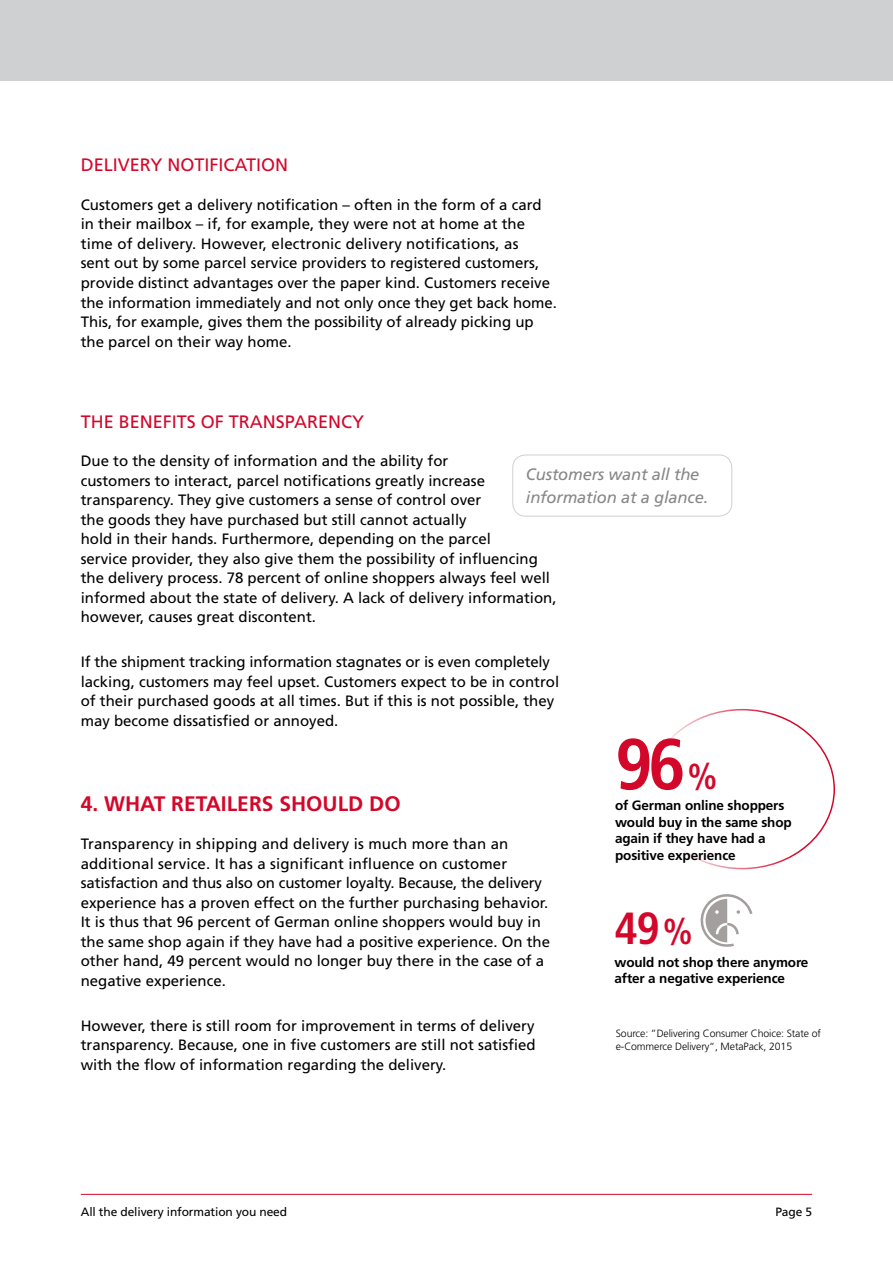
<style>
.page{position:relative;width:893px;height:1263px;background:#fff}
.page>*{position:absolute;margin:0;border:0;box-sizing:border-box;transform-origin:0 0}
.t1{font:700 condensed 72px "Frutiger LT Std";color:#d3072a}
.t2{font:700 condensed 45px "Frutiger LT Std";color:#d3072a}
.t3{font:700 21px "Frutiger";color:#d3072a}
.t4{font:18px "Frutiger";color:#d3072a}
.t5{font:italic 16.5px/22.5px "Frutiger LT Std";letter-spacing:-.01em;color:#878787}
.t6{font:15px/19.5px "Frutiger";color:#000}
.t7{font:700 13.5px/16.5px "Frutiger";letter-spacing:-.01em;color:#000}
.t8{font:12px "Frutiger";letter-spacing:-.01em;color:#000}
.t9{font:300 10.5px/12.8px "Frutiger LT Pro";letter-spacing:-.01em;color:#000}
.s1{font-size:36px}
</style>
<div class="page">
<hr style="left:81px;top:1194px;width:731px;height:1px;background:#d3072a">
<div style="left:0;top:0;width:893px;height:81px;background:#cfd0d2"></div>
<svg style="left:700px;top:894px;width:52px;height:53px"></svg>
<div style="left:512px;top:455px;width:220px;height:61px;border:1px solid #cfd0d2;border-radius:13px"></div>
<p class="t4" style="left:81px;top:154px;width:209px">DELIVERY NOTIFICATION</p>
<p class="t6" style="left:81px;top:195px;width:478px">Customers get a delivery notification – often in the form of a card in their mailbox – if, for example, they were not at home at the time of delivery. However, electronic delivery notifications, as<br>sent out by some parcel service providers to registered customers, provide distinct advantages over the paper kind. Customers receive the information immediately and not only once they get back home.<br>This, for example, gives them the possibility of already picking up the parcel on their way home.</p>
<p class="t4" style="left:81px;top:411px;width:285px">THE BENEFITS OF TRANSPARENCY</p>
<p class="t6" style="left:81px;top:451px;width:477px">Due to the density of information and the ability for<br>customers to interact, parcel notifications greatly increase transparency. They give customers a sense of control over<br>the goods they have purchased but still cannot actually<br>hold in their hands. Furthermore, depending on the parcel<br>service provider, they also give them the possibility of influencing the delivery process. 78 percent of online shoppers always feel well informed about the state of delivery. A lack of delivery information, however, causes great discontent.</p>
<p class="t6" style="left:81px;top:652px;width:480px">If the shipment tracking information stagnates or is even completely lacking, customers may feel upset. Customers expect to be in control of their purchased goods at all times. But if this is not possible, they may become dissatisfied or annoyed.</p>
<p class="t5" style="left:526px;top:464px;width:184px">Customers want all the information at a glance.</p>
<h3 class="t3" style="left:81px;top:791px;width:321px">4. WHAT RETAILERS SHOULD DO</h3>
<p class="t6" style="left:81px;top:834px;width:471px">Transparency in shipping and delivery is much more than an additional service. It has a significant influence on customer satisfaction and thus also on customer loyalty. Because, the delivery experience has a proven effect on the further purchasing behavior.<br>It is thus that 96 percent of German online shoppers would buy in the same shop again if they have had a positive experience. On the other hand, 49 percent would no longer buy there in the case of a negative experience.</p>
<p class="t6" style="left:81px;top:1016px;width:456px;text-align:justify">However, there is still room for improvement in terms of delivery transparency. Because, one in five customers are still not satisfied with the flow of information regarding the delivery.</p>
<h1 class="t1" style="left:615px;top:722px;width:104px">96<span class="s1">%</span></h1>
<p class="t7" style="left:615px;top:797px;width:178px">of German online shoppers would buy in the same shop again if they have had a positive experience</p>
<h2 class="t2" style="left:614px;top:902px;width:80px">49<span class="s1">%</span></h2>
<p class="t7" style="left:614px;top:953px;width:195px">would not shop there anymore after a negative experience</p>
<p class="t9" style="left:616px;top:1027px;width:207px">Source: ”Delivering Consumer Choice: State of e-Commerce Delivery“, MetaPack, 2015</p>
<p class="t8" style="left:81px;top:1205px;width:208px">All the delivery information you need</p>
<p class="t8" style="left:775px;top:1205px;width:38px">Page 5</p>
</div>
